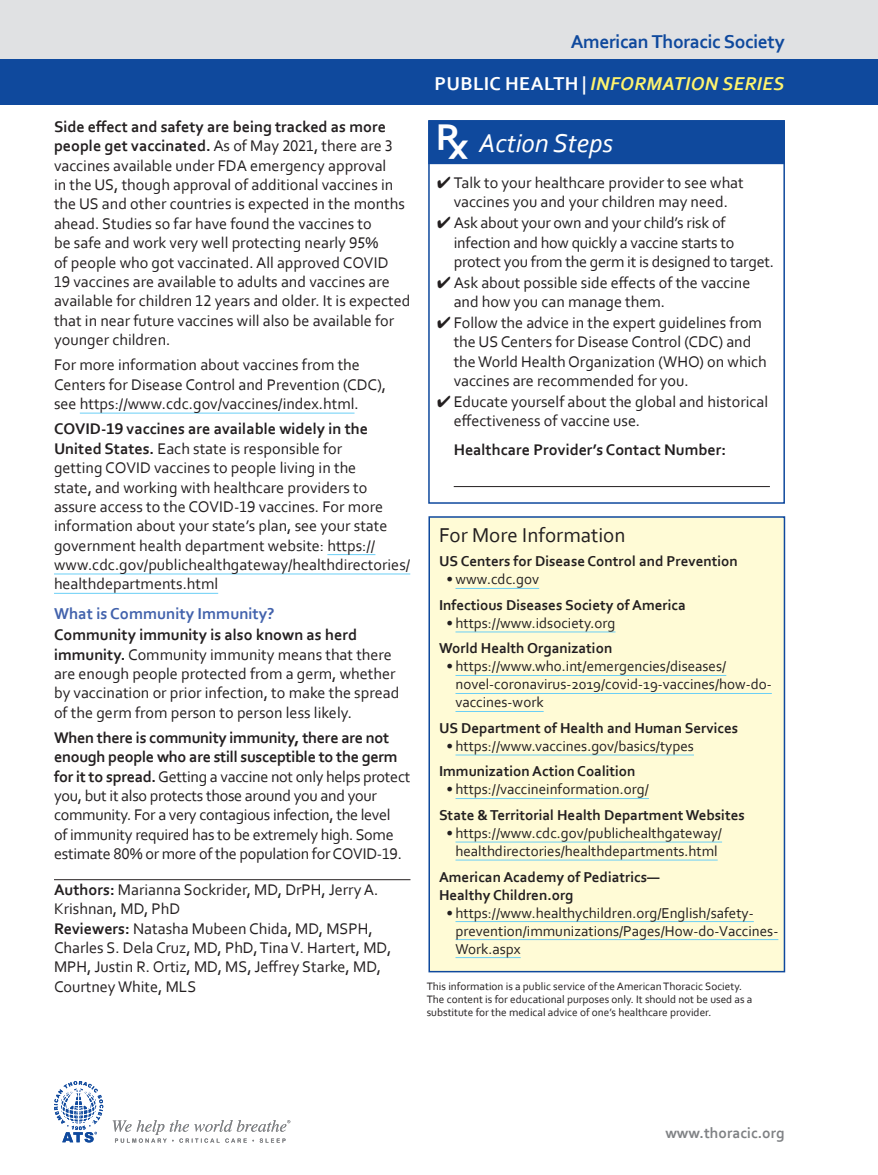
<style>
.page{position:relative;width:878px;height:1175px;background:#fff}
.page>*{position:absolute;margin:0;border:0;box-sizing:border-box;transform-origin:0 0}
.RX_Headline{font:italic 27px "Corbel";color:#fff}
.Resources_Box_Title{font:21px "Corbel";color:#231f20}
.t1{font:italic 700 19.5px "Corbel";letter-spacing:.02em;color:#fff46d}
.t2{font:700 19.5px "Corbel";letter-spacing:-.02em;color:#0f499d}
.t3{font:700 19.5px "Corbel";letter-spacing:.02em;color:#fff}
.Body_Headline{font:700 16.5px "Corbel";color:#4262ac}
.Body{font:16.2px/19.4px "Corbel";color:#231f20}
.Authors{font:16.2px/19.4px "Corbel";color:#231f20}
.Rx_Telephone{font:700 16.2px "Corbel";color:#231f20}
.t4{font:700 15.45px "Corbel";color:#808285}
.t5{font:15px/18px "Corbel";color:#231f20}
.Resources_Headline{font:700 15px/18px "Corbel";color:#231f20}
.Endnote{font:11.25px/12.8px "Corbel";color:#231f20}
.s1{font-style:normal;color:#fff}
.s2{font-weight:700}
.s3{font-family:"Rx";font-style:normal;font-size:34.5px}
</style>
<div class="page">
<div style="left:0;top:0;width:878px;height:60px;background:#e0e1e3"></div>
<div style="left:0;top:59px;width:878px;height:46px;background:#0f499d"></div>
<hr style="left:80px;top:413px;width:274px;height:1px;background:#6bcff6">
<hr style="left:327px;top:554px;width:48px;height:1px;background:#6bcff6">
<hr style="left:54px;top:573px;width:356px;height:1px;background:#6bcff6">
<hr style="left:54px;top:593px;width:164px;height:1px;background:#6bcff6">
<hr style="left:54px;top:879px;width:356px;height:1px;background:#231f20">
<div style="left:429px;top:517px;width:355px;height:454px;background:#fffbd6"></div>
<hr style="left:455px;top:588px;width:84px;height:1px;background:#6bcff6">
<hr style="left:455px;top:631px;width:160px;height:1px;background:#6bcff6">
<hr style="left:455px;top:675px;width:271px;height:1px;background:#6bcff6">
<hr style="left:455px;top:693px;width:316px;height:1px;background:#6bcff6">
<hr style="left:455px;top:711px;width:88px;height:1px;background:#6bcff6">
<hr style="left:455px;top:754px;width:239px;height:1px;background:#6bcff6">
<hr style="left:455px;top:798px;width:194px;height:1px;background:#6bcff6">
<hr style="left:455px;top:841px;width:267px;height:1px;background:#6bcff6">
<hr style="left:455px;top:859px;width:262px;height:1px;background:#6bcff6">
<hr style="left:455px;top:921px;width:298px;height:1px;background:#6bcff6">
<hr style="left:455px;top:939px;width:323px;height:1px;background:#6bcff6">
<hr style="left:455px;top:957px;width:65px;height:1px;background:#6bcff6">
<div style="left:428px;top:516px;width:357px;height:456px;border:2px solid #0f499d"></div>
<div style="left:428px;top:121px;width:356px;height:43px;background:#0f499d"></div>
<hr style="left:453px;top:486px;width:317px;height:1px;background:#231f20">
<div style="left:428px;top:120px;width:356px;height:384px;border:2px solid #0f499d"></div>
<svg style="left:113px;top:1120px;width:177px;height:22px"></svg>
<svg style="left:54px;top:1081px;width:49px;height:61px"></svg>
<p class="t2" style="left:570px;top:29px;width:216px">American Thoracic Society</p>
<p class="t1" style="left:434px;top:71px;width:351px"><span class="s1">PUBLIC HEALTH |</span> INFORMATION SERIES</p>
<p class="t3" style="left:388px;top:71px;width:192px">PATIENT EDUCATION</p>
<p class="Body" style="left:54px;top:117px;width:358px"><span class="s2">Side effect and safety are being tracked as more people get vaccinated.</span> As of May 2021, there are 3 vaccines available under FDA emergency approval<br>in the US, though approval of additional vaccines in the US and other countries is expected in the months ahead. Studies so far have found the vaccines to<br>be safe and work very well protecting nearly 95%<br>of people who got vaccinated. All approved COVID<br>19 vaccines are available to adults and vaccines are available for children 12 years and older. It is expected that in near future vaccines will also be available for younger children.</p>
<p class="Body" style="left:54px;top:355px;width:334px">For more information about vaccines from the<br>Centers for Disease Control and Prevention (CDC), see https://www.cdc.gov/vaccines/index.html.</p>
<p class="Body" style="left:54px;top:419px;width:358px"><span class="s2">COVID-19 vaccines are available widely in the United States.</span> Each state is responsible for<br>getting COVID vaccines to people living in the<br>state, and working with healthcare providers to assure access to the COVID-19 vaccines. For more information about your state’s plan, see your state government health department website: https:// www.cdc.gov/publichealthgateway/healthdirectories/ healthdepartments.html</p>
<p class="Body_Headline" style="left:54px;top:603px;width:222px">What is Community Immunity?</p>
<p class="Body" style="left:54px;top:624px;width:347px"><span class="s2">Community immunity is also known as herd immunity.</span> Community immunity means that there are enough people protected from a germ, whether by vaccination or prior infection, to make the spread of the germ from person to person less likely.</p>
<p class="Body" style="left:54px;top:727px;width:358px"><span class="s2">When there is community immunity, there are not enough people who are still susceptible to the germ for it to spread.</span> Getting a vaccine not only helps protect you, but it also protects those around you and your community. For a very contagious infection, the level<br>of immunity required has to be extremely high. Some estimate 80% or more of the population for COVID-19.</p>
<p class="Authors" style="left:54px;top:879px;width:339px"><span class="s2">Authors:</span> Marianna Sockrider, MD, DrPH, Jerry A.<br>Krishnan, MD, PhD<br><span class="s2">Reviewers:</span> Natasha Mubeen Chida, MD, MSPH, Charles S. Dela Cruz, MD, PhD, Tina V. Hartert, MD, MPH, Justin R. Ortiz, MD, MS, Jeffrey Starke, MD, Courtney White, MLS</p>
<p class="RX_Headline" style="left:438px;top:126px;width:176px"><span class="s3">R</span> Action Steps</p>
<p class="Body" style="left:437px;top:173px;width:308px;text-align:center">✔ Talk to your healthcare provider to see what vaccines you and your children may need.</p>
<p class="Body" style="left:453px;top:213px;width:322px;text-indent:-16px">✔ Ask about your own and your child’s risk of infection and how quickly a vaccine starts to protect you from the germ it is designed to target.</p>
<p class="Body" style="left:453px;top:272px;width:298px;text-indent:-16px">✔ Ask about possible side effects of the vaccine and how you can manage them.</p>
<p class="Body" style="left:453px;top:312px;width:314px;text-indent:-16px">✔ Follow the advice in the expert guidelines from the US Centers for Disease Control (CDC) and the World Health Organization (WHO) on which vaccines are recommended for you.</p>
<p class="Body" style="left:453px;top:391px;width:316px;text-indent:-16px">✔ Educate yourself about the global and historical effectiveness of vaccine use.</p>
<p class="Rx_Telephone" style="left:453px;top:439px;width:274px">Healthcare Provider’s Contact Number:</p>
<p class="Resources_Box_Title" style="left:439px;top:522px;width:188px">For More Information</p>
<p class="Resources_Headline" style="left:439px;top:552px;width:300px">US Centers for Disease Control and Prevention</p>
<p class="t5" style="left:446px;top:570px;width:94px">• www.cdc.gov</p>
<p class="Resources_Headline" style="left:439px;top:595px;width:248px">Infectious Diseases Society of America</p>
<p class="t5" style="left:446px;top:613px;width:170px">• https://www.idsociety.org</p>
<p class="Resources_Headline" style="left:439px;top:639px;width:175px">World Health Organization</p>
<p class="t5" style="left:455px;top:657px;width:318px;text-indent:-9px">• https://www.who.int/emergencies/diseases/ novel-coronavirus-2019/covid-19-vaccines/how-do&shy;vaccines-work</p>
<p class="Resources_Headline" style="left:439px;top:718px;width:300px">US Department of Health and Human Services</p>
<p class="t5" style="left:446px;top:736px;width:249px">• https://www.vaccines.gov/basics/types</p>
<p class="Resources_Headline" style="left:439px;top:762px;width:198px">Immunization Action Coalition</p>
<p class="t5" style="left:446px;top:780px;width:204px">• https://vaccineinformation.org/</p>
<p class="Resources_Headline" style="left:439px;top:805px;width:307px">State &amp; Territorial Health Department Websites</p>
<p class="t5" style="left:446px;top:823px;width:277px;text-align:center">• https://www.cdc.gov/publichealthgateway/ healthdirectories/healthdepartments.html</p>
<p class="Resources_Headline" style="left:439px;top:867px;width:222px">American Academy of Pediatrics—<br>Healthy Children.org</p>
<p class="t5" style="left:455px;top:903px;width:324px;text-indent:-9px">• https://www.healthychildren.org/English/safety&shy;prevention/immunizations/Pages/How-do-Vaccines-<br>Work.aspx</p>
<p class="Endnote" style="left:426px;top:979px;width:327px">This information is a public service of the American Thoracic Society.<br>The content is for educational purposes only. It should not be used as a substitute for the medical advice of one’s healthcare provider.</p>
<p class="t4" style="left:665px;top:1123px;width:121px">www.thoracic.org</p>
</div>
